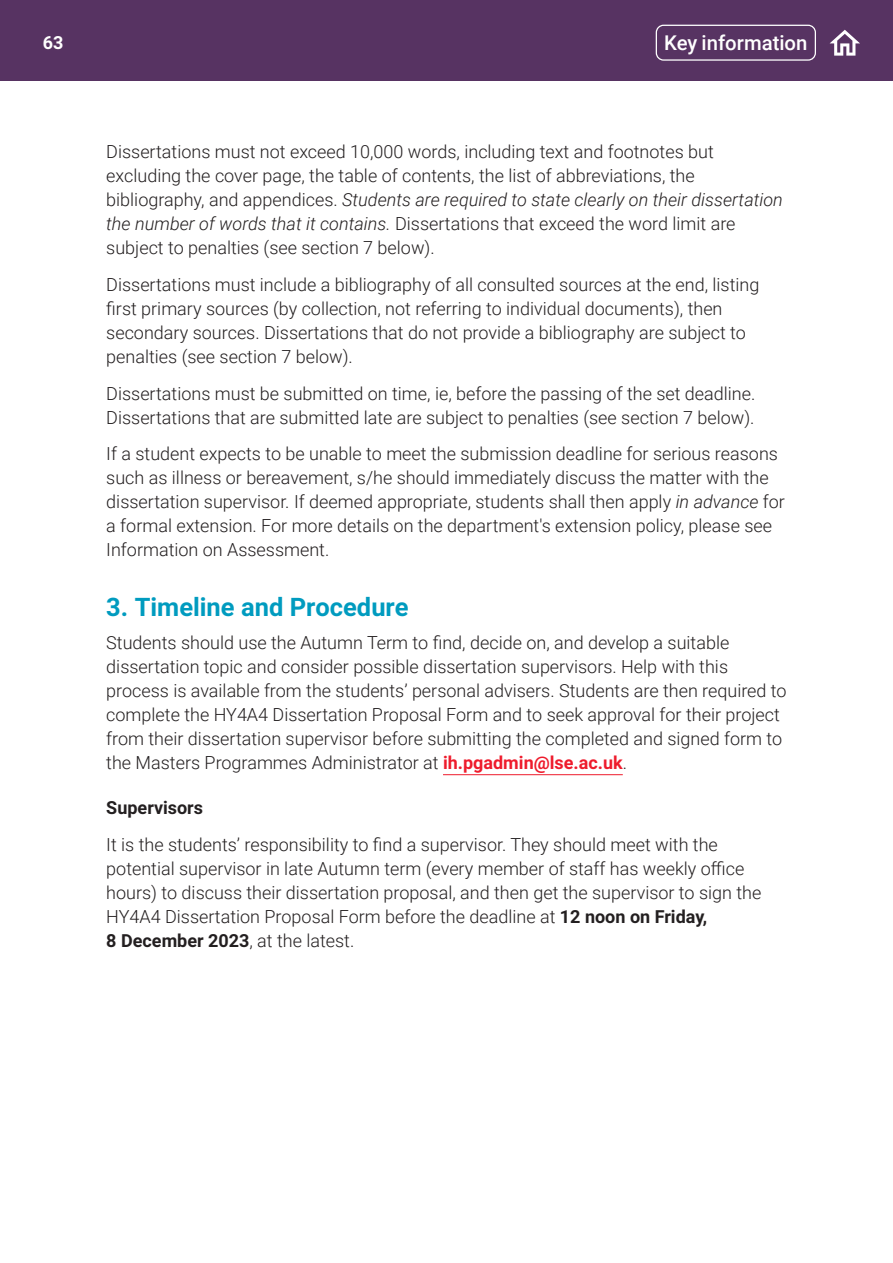
<style>
.page{position:relative;width:893px;height:1263px;background:#fff}
.page>*{position:absolute;margin:0;border:0;box-sizing:border-box;transform-origin:0 0}
._03_Subhead_22{font:700 25.5px "Roboto";color:#009bbf}
.t1{font:500 20.4px "Roboto";color:#fff}
._05_Body_text_22{font:300 18px/24px "Roboto";color:#231f20}
._04_Subsubhead_22{font:700 18px "Roboto";color:#231f20}
.t2{font:700 18px "Roboto";color:#fff}
.s1{font-style:italic}
.s2{font-weight:700;color:#ee1b2c}
.s3{font-weight:700}
</style>
<div class="page">
<div style="left:0;top:0;width:893px;height:81px;background:#573362"></div>
<div style="left:656px;top:25px;width:160px;height:36px;border:1px solid #fff;border-radius:7px"></div>
<svg style="left:830px;top:30px;width:30px;height:26px"></svg>
<hr style="left:443px;top:774px;width:180px;height:1px;background:#ee1b2c">
<p class="t2" style="left:43px;top:30px;width:22px">63</p>
<p class="t1" style="left:664px;top:29px;width:145px">Key information</p>
<p class="_05_Body_text_22" style="left:106px;top:139px;width:678px">Dissertations must not exceed 10,000 words, including text and footnotes but excluding the cover page, the table of contents, the list of abbreviations, the bibliography, and appendices. <span class="s1">Students are required to state clearly on their dissertation the number of words that it contains.</span> Dissertations that exceed the word limit are subject to penalties (see section 7 below).</p>
<p class="_05_Body_text_22" style="left:106px;top:272px;width:654px">Dissertations must include a bibliography of all consulted sources at the end, listing first primary sources (by collection, not referring to individual documents), then secondary sources. Dissertations that do not provide a bibliography are subject to penalties (see section 7 below).</p>
<p class="_05_Body_text_22" style="left:106px;top:381px;width:651px">Dissertations must be submitted on time, ie, before the passing of the set deadline.<br>Dissertations that are submitted late are subject to penalties (see section 7 below).</p>
<p class="_05_Body_text_22" style="left:106px;top:441px;width:680px">If a student expects to be unable to meet the submission deadline for serious reasons such as illness or bereavement, s/he should immediately discuss the matter with the dissertation supervisor. If deemed appropriate, students shall then apply <span class="s1">in advance</span> for a formal extension. For more details on the department's extension policy, please see Information on Assessment.</p>
<p class="_03_Subhead_22" style="left:106px;top:589px;width:304px">3. Timeline and Procedure</p>
<p class="_05_Body_text_22" style="left:106px;top:630px;width:682px">Students should use the Autumn Term to find, decide on, and develop a suitable dissertation topic and consider possible dissertation supervisors. Help with this process is available from the students’ personal advisers. Students are then required to complete the HY4A4 Dissertation Proposal Form and to seek approval for their project from their dissertation supervisor before submitting the completed and signed form to the Masters Programmes Administrator at <span class="s2">ih.pgadmin@lse.ac.uk</span>.</p>
<p class="_04_Subsubhead_22" style="left:106px;top:795px;width:98px">Supervisors</p>
<p class="_05_Body_text_22" style="left:106px;top:832px;width:657px">It is the students’ responsibility to find a supervisor. They should meet with the potential supervisor in late Autumn term (every member of staff has weekly office hours) to discuss their dissertation proposal, and then get the supervisor to sign the HY4A4 Dissertation Proposal Form before the deadline at <span class="s3">12 noon on Friday,<br>8 December 2023</span>, at the latest.</p>
</div>
